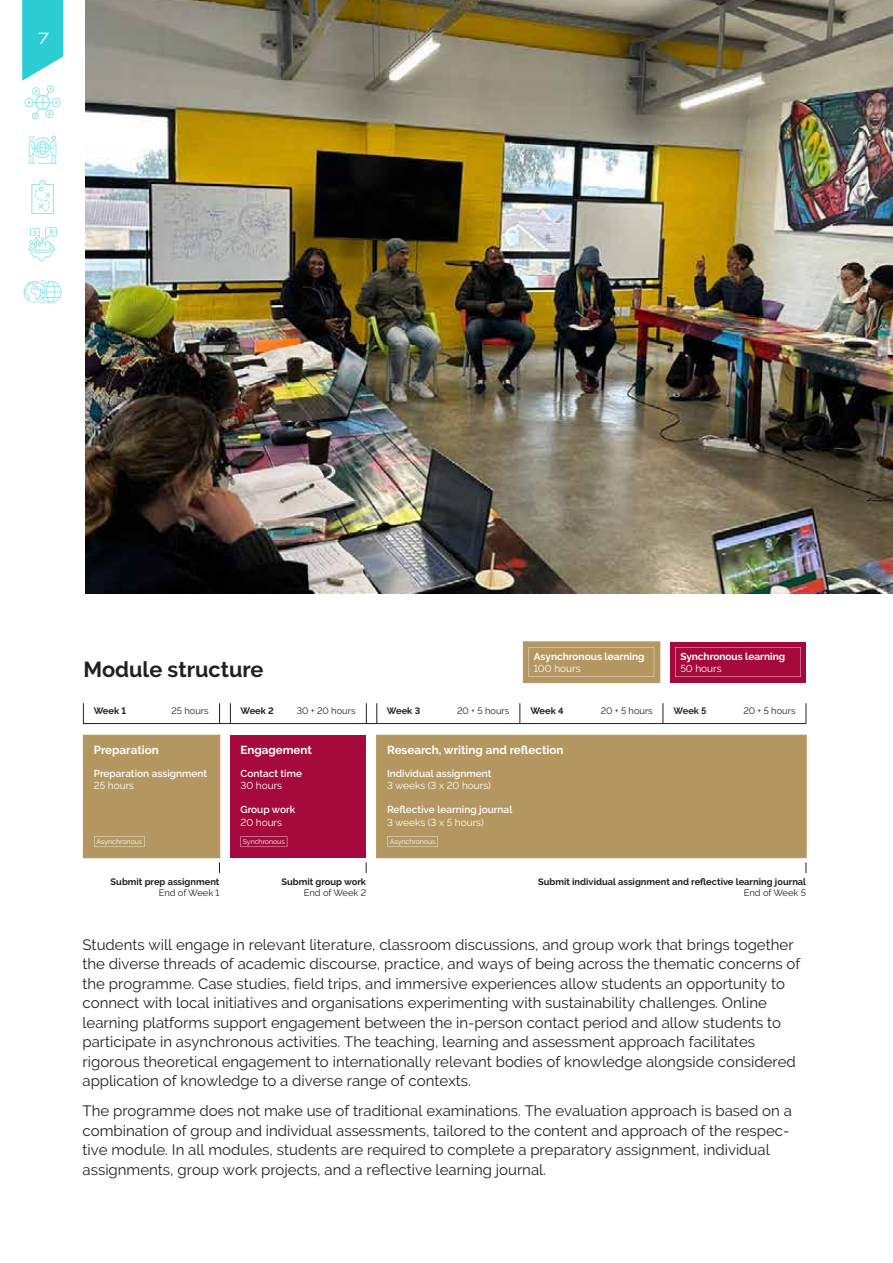
<style>
.page{position:relative;width:893px;height:1263px;background:#fff}
.page>*{position:absolute;margin:0;border:0;box-sizing:border-box;transform-origin:0 0}
.t1{font:700 21.75px "Raleway";color:#231f20}
.t2{font:15.75px "Raleway";color:#fff;scale:1.33 1}
.t3{font:15px/19.5px "Raleway";color:#231f20}
.t4{font:700 11.55px "Raleway";color:#fff}
.t5{font:600 10.05px "Raleway";color:#fff}
.t6{font:10.05px "Raleway";color:#fff}
.t7{font:700 10.05px "Raleway";color:#fff}
.t8{font:700 9.3px "Raleway";color:#231f20}
.t9{font:9.3px "Raleway";color:#231f20}
.t10{font:700 9.3px "Raleway";color:#2c2a29}
.t11{font:6.9px "Raleway";color:#fff}
</style>
<div class="page">
<div style="left:83px;top:735px;width:137px;height:123px;background:#b49660"></div>
<div style="left:230px;top:735px;width:136px;height:122px;background:#a60a3d"></div>
<div style="left:376px;top:735px;width:431px;height:123px;background:#b49660"></div>
<svg style="left:83px;top:703px;width:724px;height:21px"></svg>
<svg style="left:240px;top:836px;width:47px;height:11px"></svg>
<svg style="left:94px;top:836px;width:51px;height:11px"></svg>
<svg style="left:387px;top:836px;width:51px;height:11px"></svg>
<div style="left:523px;top:641px;width:137px;height:42px;background:#b49660;border:2px solid #b79962"></div>
<svg style="left:529px;top:647px;width:125px;height:30px"></svg>
<div style="left:670px;top:642px;width:136px;height:40px;background:#a60a3d"></div>
<svg style="left:675px;top:647px;width:126px;height:30px"></svg>
<svg style="left:28px;top:136px;width:30px;height:28px"></svg>
<svg style="left:31px;top:180px;width:23px;height:34px"></svg>
<svg style="left:28px;top:227px;width:29px;height:35px"></svg>
<svg style="left:24px;top:280px;width:38px;height:23px"></svg>
<svg style="left:22px;top:0;width:41px;height:119px"></svg>
<img style="left:85px;top:0;width:808px;height:594px">
<p class="t2" style="left:38px;top:29px;width:10px">7</p>
<h1 class="t1" style="left:83px;top:657px;width:181px">Module structure</h1>
<p class="t7" style="left:534px;top:650px;width:112px">Asynchronous learning</p>
<p class="t6" style="left:534px;top:663px;width:48px">100 hours</p>
<p class="t7" style="left:680px;top:650px;width:106px">Synchronous learning</p>
<p class="t6" style="left:680px;top:663px;width:43px">50 hours</p>
<p class="t8" style="left:94px;top:705px;width:34px">Week 1</p>
<p class="t9" style="left:172px;top:705px;width:39px">25 hours</p>
<p class="t8" style="left:240px;top:705px;width:35px">Week 2</p>
<p class="t9" style="left:297px;top:705px;width:60px">30 + 20 hours</p>
<p class="t8" style="left:387px;top:705px;width:35px">Week 3</p>
<p class="t9" style="left:457px;top:705px;width:54px">20 + 5 hours</p>
<p class="t8" style="left:530px;top:705px;width:35px">Week 4</p>
<p class="t9" style="left:601px;top:705px;width:54px">20 + 5 hours</p>
<p class="t10" style="left:674px;top:705px;width:35px">Week 5</p>
<p class="t9" style="left:743px;top:705px;width:54px">20 + 5 hours</p>
<p class="t4" style="left:94px;top:743px;width:66px">Preparation</p>
<p class="t5" style="left:94px;top:768px;width:115px">Preparation assignment</p>
<p class="t6" style="left:94px;top:780px;width:42px">25 hours</p>
<p class="t4" style="left:240px;top:743px;width:73px">Engagement</p>
<p class="t5" style="left:240px;top:768px;width:63px">Contact time</p>
<p class="t6" style="left:240px;top:780px;width:43px">30 hours</p>
<p class="t5" style="left:240px;top:804px;width:56px">Group work</p>
<p class="t6" style="left:240px;top:816px;width:43px">20 hours</p>
<p class="t4" style="left:387px;top:743px;width:178px">Research, writing and reflection</p>
<p class="t5" style="left:387px;top:768px;width:106px">Individual assignment</p>
<p class="t6" style="left:387px;top:780px;width:105px">3 weeks (3 x 20 hours)</p>
<p class="t5" style="left:387px;top:804px;width:127px">Reflective learning journal</p>
<p class="t6" style="left:387px;top:816px;width:98px">3 weeks (3 x 5 hours)</p>
<p class="t11" style="left:96px;top:838px;width:47px">Asynchronous</p>
<p class="t11" style="left:243px;top:838px;width:44px">Synchronous</p>
<p class="t11" style="left:390px;top:838px;width:47px">Asynchronous</p>
<p class="t8" style="left:111px;top:876px;width:110px">Submit prep assignment</p>
<p class="t9" style="left:159px;top:888px;width:62px">End of Week 1</p>
<p class="t8" style="left:281px;top:876px;width:86px">Submit group work</p>
<p class="t9" style="left:304px;top:888px;width:64px">End of Week 2</p>
<p class="t8" style="left:538px;top:876px;width:270px">Submit individual assignment and reflective learning journal</p>
<p class="t9" style="left:744px;top:888px;width:64px">End of Week 5</p>
<p class="t3" style="left:83px;top:935px;width:719px">Students will engage in relevant literature, classroom discussions, and group work that brings together the diverse threads of academic discourse, practice, and ways of being across the thematic concerns of the programme. Case studies, field trips, and immersive experiences allow students an opportunity to connect with local initiatives and organisations experimenting with sustainability challenges. Online learning platforms support engagement between the in-person contact period and allow students to participate in asynchronous activities. The teaching, learning and assessment approach facilitates rigorous theoretical engagement to internationally relevant bodies of knowledge alongside considered application of knowledge to a diverse range of contexts.</p>
<p class="t3" style="left:83px;top:1101px;width:711px">The programme does not make use of traditional examinations. The evaluation approach is based on a combination of group and individual assessments, tailored to the content and approach of the respec&shy;tive module. In all modules, students are required to complete a preparatory assignment, individual assignments, group work projects, and a reflective learning journal.</p>
</div>
